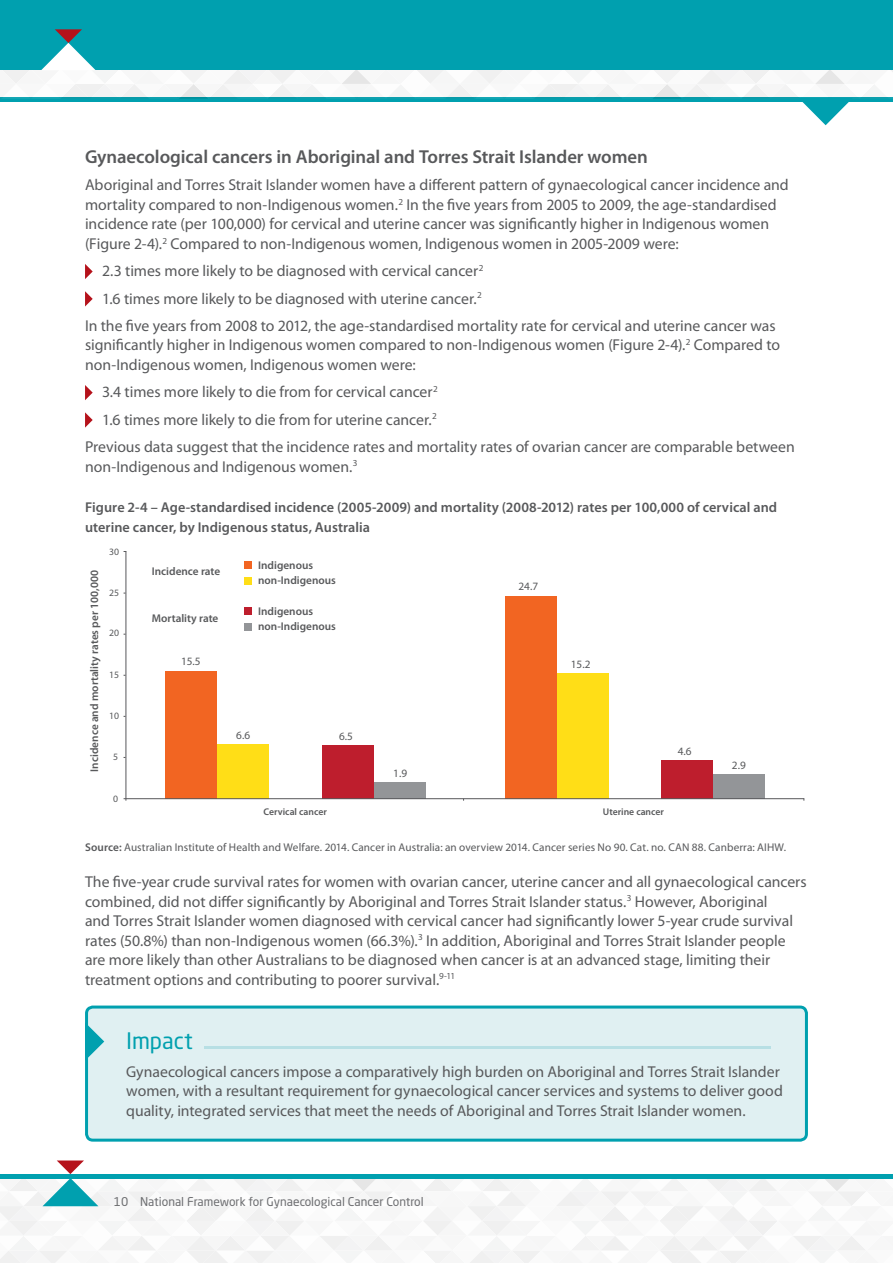
<style>
.page{position:relative;width:893px;height:1263px;background:#fff}
.page>*{position:absolute;margin:0;border:0;box-sizing:border-box;transform-origin:0 0}
.t1{font:22.5px "Neo Sans Std";letter-spacing:-.005em;color:#00a0af}
.t2{font:600 18.75px "Myriad Pro";letter-spacing:-.005em;color:#58595b}
.t3{font:15.75px/19.5px "Myriad Pro";color:#58595b}
.t4{font:600 14.25px/19.5px "Myriad Pro";letter-spacing:.005em;color:#58595b}
.t5{font:12px "Neo Sans Std";color:#6d6e71}
.t6{font:11.25px "Myriad Pro";letter-spacing:.01em;color:#58595b}
.t7{font:600 11.25px/15.5px "Myriad Pro";color:#58595b}
.t8{font:600 9.75px "Myriad Pro";color:#58595b}
.t9{font:9.75px "Myriad Pro";color:#58595b}
.s1{font-weight:600}
</style>
<div class="page">
<div style="left:0;top:0;width:893px;height:70px;background:#00a0af"></div>
<svg style="left:0;top:29px;width:893px;height:96px"></svg>
<svg style="left:0;top:1160px;width:866px;height:103px"></svg>
<div style="left:0;top:1174px;width:893px;height:5px;background:#00a0af"></div>
<svg style="left:85px;top:264px;width:8px;height:15px"></svg>
<svg style="left:85px;top:291px;width:8px;height:15px"></svg>
<svg style="left:85px;top:385px;width:8px;height:15px"></svg>
<svg style="left:85px;top:412px;width:8px;height:16px"></svg>
<hr style="left:126px;top:551px;width:1px;height:250px;background:#58585b">
<div style="left:165px;top:671px;width:52px;height:128px;background:#f26522"></div>
<div style="left:244px;top:561px;width:8px;height:7px;background:#f26522"></div>
<div style="left:244px;top:577px;width:8px;height:8px;background:#ffde17"></div>
<div style="left:244px;top:607px;width:8px;height:7px;background:#be1e2d"></div>
<div style="left:244px;top:623px;width:8px;height:8px;background:#939598"></div>
<div style="left:217px;top:744px;width:52px;height:55px;background:#ffde17"></div>
<div style="left:322px;top:745px;width:52px;height:54px;background:#be1e2d"></div>
<div style="left:374px;top:782px;width:52px;height:17px;background:#939598"></div>
<div style="left:661px;top:760px;width:52px;height:39px;background:#be1e2d"></div>
<div style="left:713px;top:774px;width:52px;height:25px;background:#939598"></div>
<div style="left:557px;top:673px;width:51px;height:126px;background:#ffde17"></div>
<div style="left:505px;top:596px;width:52px;height:203px;background:#f26522"></div>
<hr style="left:124px;top:798px;width:680px;height:1px;background:#58585b">
<div style="left:87px;top:1007px;width:719px;height:133px;background:#e0f0f2;border-radius:6px"></div>
<hr style="left:204px;top:1046px;width:567px;height:3px;background:#b7dfe4">
<div style="left:85px;top:1005px;width:723px;height:136px;border:3px solid #00a0af;border-radius:6px"></div>
<svg style="left:85px;top:1022px;width:19px;height:38px"></svg>
<p class="t2" style="left:85px;top:145px;width:564px">Gynaecological cancers in Aboriginal and Torres Strait Islander women</p>
<p class="t3" style="left:85px;top:175px;width:705px">Aboriginal and Torres Strait Islander women have a different pattern of gynaecological cancer incidence and mortality compared to non-Indigenous women.<sup>2</sup> In the five years from 2005 to 2009, the age-standardised incidence rate (per 100,000) for cervical and uterine cancer was significantly higher in Indigenous women (Figure 2-4).<sup>2</sup> Compared to non-Indigenous women, Indigenous women in 2005-2009 were:</p>
<p class="t3" style="left:102px;top:261px;width:383px">2.3 times more likely to be diagnosed with cervical cancer<sup>2</sup></p>
<p class="t3" style="left:102px;top:288px;width:381px">1.6 times more likely to be diagnosed with uterine cancer.<sup>2</sup></p>
<p class="t3" style="left:85px;top:316px;width:692px">In the five years from 2008 to 2012, the age-standardised mortality rate for cervical and uterine cancer was</p>
<p class="t3" style="left:85px;top:335px;width:696px">significantly higher in Indigenous women compared to non-Indigenous women (Figure 2-4).<sup>2</sup> Compared to non-Indigenous women, Indigenous women were:</p>
<p class="t3" style="left:102px;top:382px;width:337px">3.4 times more likely to die from for cervical cancer<sup>2</sup></p>
<p class="t3" style="left:102px;top:409px;width:336px">1.6 times more likely to die from for uterine cancer.<sup>2</sup></p>
<p class="t3" style="left:85px;top:437px;width:711px">Previous data suggest that the incidence rates and mortality rates of ovarian cancer are comparable between</p>
<p class="t3" style="left:85px;top:456px;width:274px">non-Indigenous and Indigenous women.<sup>3</sup></p>
<p class="t4" style="left:85px;top:497px;width:694px">Figure 2-4 – Age-standardised incidence (2005-2009) and mortality (2008-2012) rates per 100,000 of cervical and uterine cancer, by Indigenous status, Australia</p>
<p class="t9" style="left:109px;top:546px;width:11px">30</p>
<p class="t7" style="left:86px;top:772px;width:203px;rotate:-90deg">Incidence and mortality rates per 100,000</p>
<p class="t7" style="left:258px;top:557px;width:79px">Indigenous non-Indigenous</p>
<p class="t7" style="left:152px;top:563px;width:70px">Incidence rate</p>
<p class="t9" style="left:109px;top:586px;width:11px">25</p>
<p class="t9" style="left:109px;top:627px;width:11px">20</p>
<p class="t9" style="left:109px;top:668px;width:11px">15</p>
<p class="t9" style="left:109px;top:710px;width:11px">10</p>
<p class="t9" style="left:113px;top:751px;width:6px">5</p>
<p class="t9" style="left:113px;top:792px;width:6px">0</p>
<p class="t7" style="left:258px;top:603px;width:79px">Indigenous non-Indigenous</p>
<p class="t7" style="left:152px;top:611px;width:68px">Mortality rate</p>
<p class="t6" style="left:181px;top:655px;width:21px">15.5</p>
<p class="t6" style="left:236px;top:728px;width:15px">6.6</p>
<p class="t6" style="left:339px;top:729px;width:15px">6.5</p>
<p class="t6" style="left:393px;top:766px;width:15px">1.9</p>
<p class="t6" style="left:518px;top:579px;width:21px">24.7</p>
<p class="t6" style="left:571px;top:657px;width:21px">15.2</p>
<p class="t8" style="left:264px;top:805px;width:65px">Cervical cancer</p>
<p class="t8" style="left:603px;top:805px;width:63px">Uterine cancer</p>
<p class="t6" style="left:678px;top:744px;width:15px">4.6</p>
<p class="t6" style="left:732px;top:758px;width:15px">2.9</p>
<p class="t6" style="left:85px;top:840px;width:702px"><span class="s1">Source:</span> Australian Institute of Health and Welfare. 2014. Cancer in Australia: an overview 2014. Cancer series No 90. Cat. no. CAN 88. Canberra: AIHW.</p>
<p class="t3" style="left:85px;top:872px;width:723px">The five-year crude survival rates for women with ovarian cancer, uterine cancer and all gynaecological cancers combined, did not differ significantly by Aboriginal and Torres Strait Islander status.<sup>3</sup> However, Aboriginal<br>and Torres Strait Islander women diagnosed with cervical cancer had significantly lower 5-year crude survival rates (50.8%) than non-Indigenous women (66.3%).<sup>3</sup> In addition, Aboriginal and Torres Strait Islander people are more likely than other Australians to be diagnosed when cancer is at an advanced stage, limiting their treatment options and contributing to poorer survival.<sup>9-11</sup></p>
<h1 class="t1" style="left:126px;top:1027px;width:68px">Impact</h1>
<p class="t3" style="left:126px;top:1061px;width:658px">Gynaecological cancers impose a comparatively high burden on Aboriginal and Torres Strait Islander women, with a resultant requirement for gynaecological cancer services and systems to deliver good quality, integrated services that meet the needs of Aboriginal and Torres Strait Islander women.</p>
<p class="t5" style="left:114px;top:1194px;width:311px">10 National Framework for Gynaecological Cancer Control</p>
</div>
